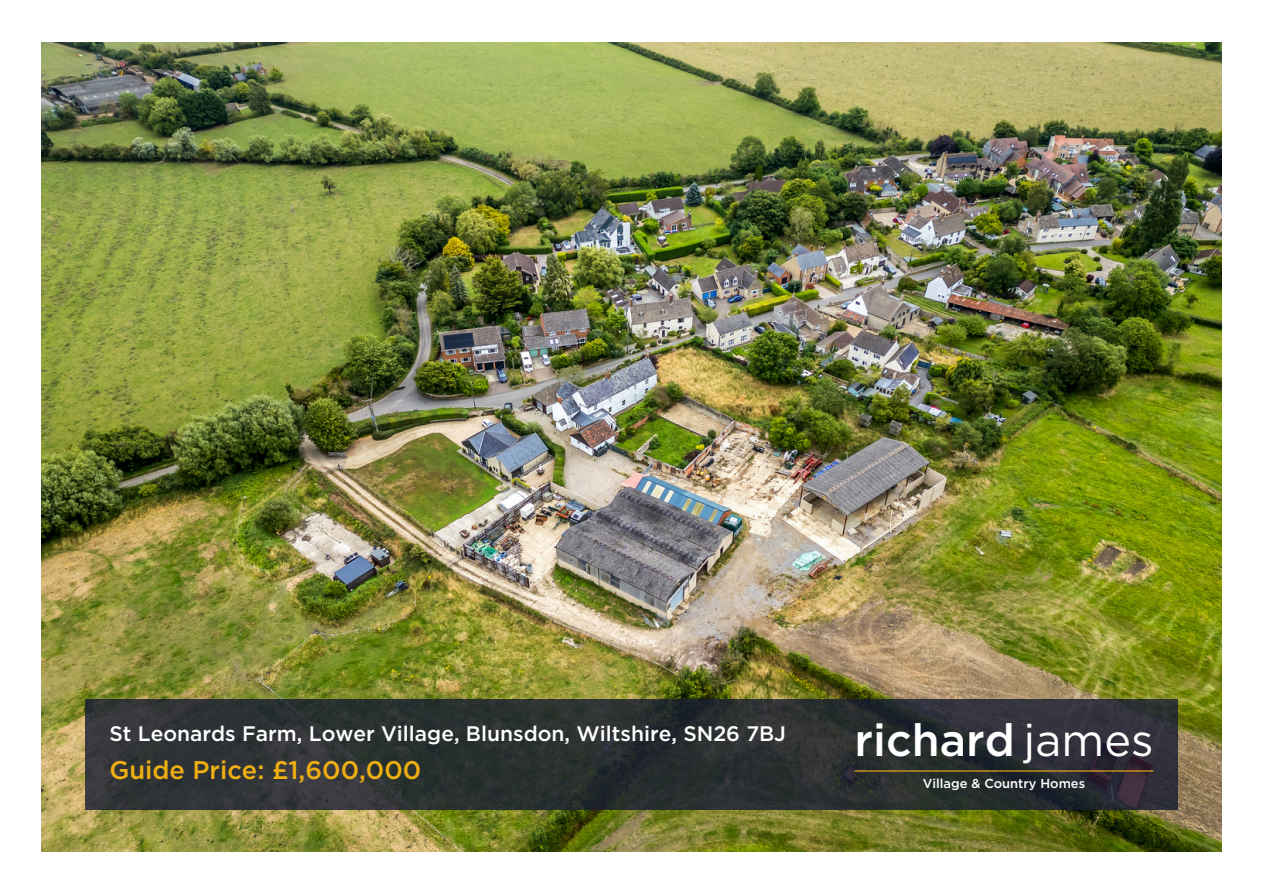
<style>
.page{position:relative;width:1263px;height:894px;background:#fff}
.page>*{position:absolute;margin:0;border:0;box-sizing:border-box;transform-origin:0 0}
.t1{font:500 45px "Gotham";color:#fff}
.t2{font:500 25.5px "Gotham";color:#efaf12}
.t3{font:500 21px "Gotham";color:#fff}
.t4{font:500 12.9px "Gotham";color:#fff}
.s1{font-weight:400}
</style>
<div class="page">
<img style="left:42px;top:42px;width:1179px;height:809px">
<svg style="left:85px;top:699px;width:1093px;height:110px;background:#2c3032"></svg>
<hr style="left:854px;top:770px;width:299px;height:1px;background:#efaf12">
<p class="t3" style="left:109px;top:719px;width:678px">St Leonards Farm, Lower Village, Blunsdon, Wiltshire, SN26 7BJ</p>
<p class="t2" style="left:109px;top:753px;width:313px">Guide Price: £1,600,000</p>
<h1 class="t1" style="left:854px;top:710px;width:300px">richard <span class="s1">james</span></h1>
<p class="t4" style="left:923px;top:775px;width:164px">Village &amp; Country Homes</p>
</div>
